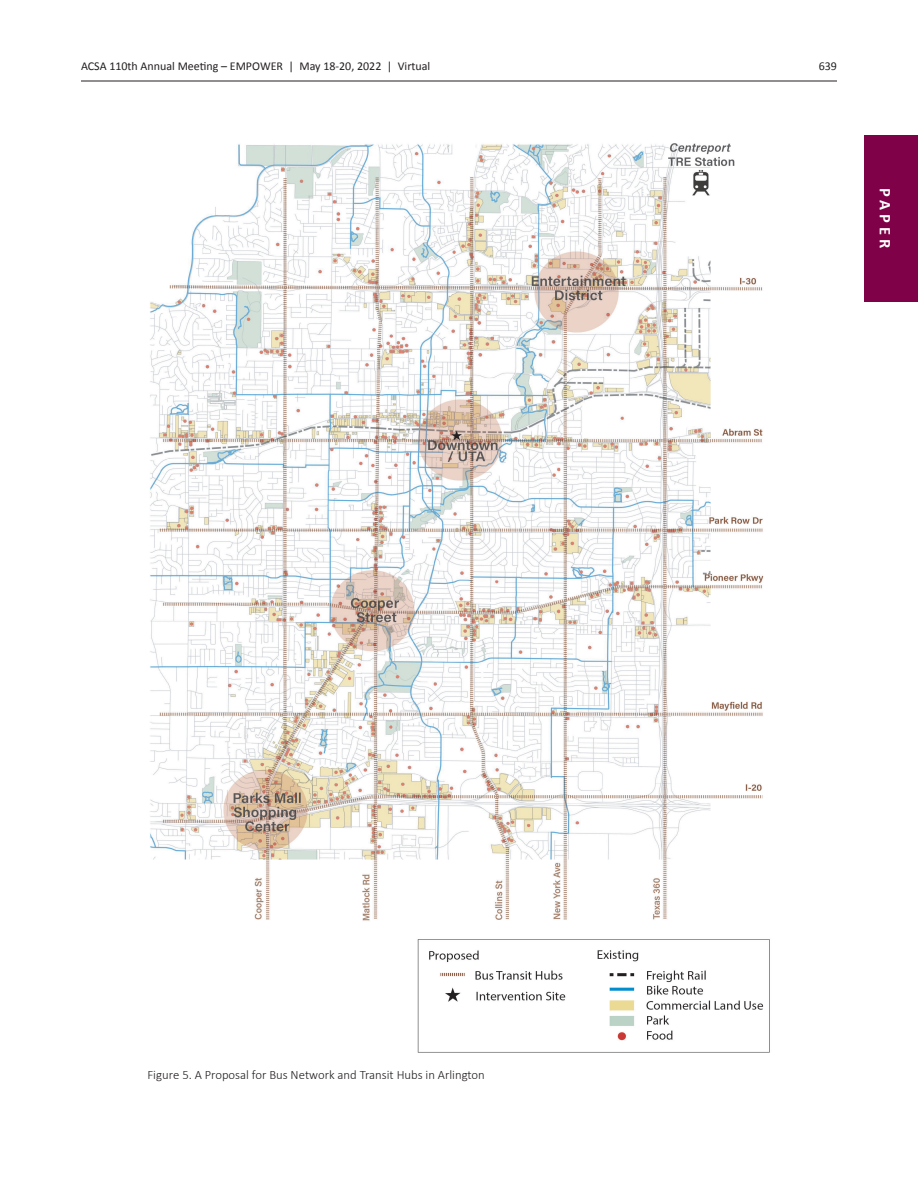
<style>
.page{position:relative;width:918px;height:1188px;background:#fff}
.page>*{position:absolute;margin:0;border:0;box-sizing:border-box;transform-origin:0 0}
.t1{font:700 16.5px "Calibri";letter-spacing:.235em;color:#fff}
._07_Caption_Text{font:300 12.75px "Calibri";color:#231f20}
.t2{font:12px "Calibri";color:#231f20}
</style>
<div class="page">
<hr style="left:81px;top:81px;width:756px;height:1px;background:#231f20">
<div style="left:864px;top:135px;width:54px;height:166px;background:#7f0147"></div>
<img style="left:150px;top:143px;width:620px;height:910px">
<p class="t2" style="left:81px;top:57px;width:351px">ACSA 110th Annual Meeting – EMPOWER | May 18-20, 2022 | Virtual</p>
<p class="t2" style="left:819px;top:57px;width:20px">639</p>
<h1 class="t1" style="left:897px;top:188px;width:61px;rotate:90deg">PAPER</h1>
<p class="_07_Caption_Text" style="left:147px;top:1066px;width:339px">Figure 5. A Proposal for Bus Network and Transit Hubs in Arlington</p>
</div>
